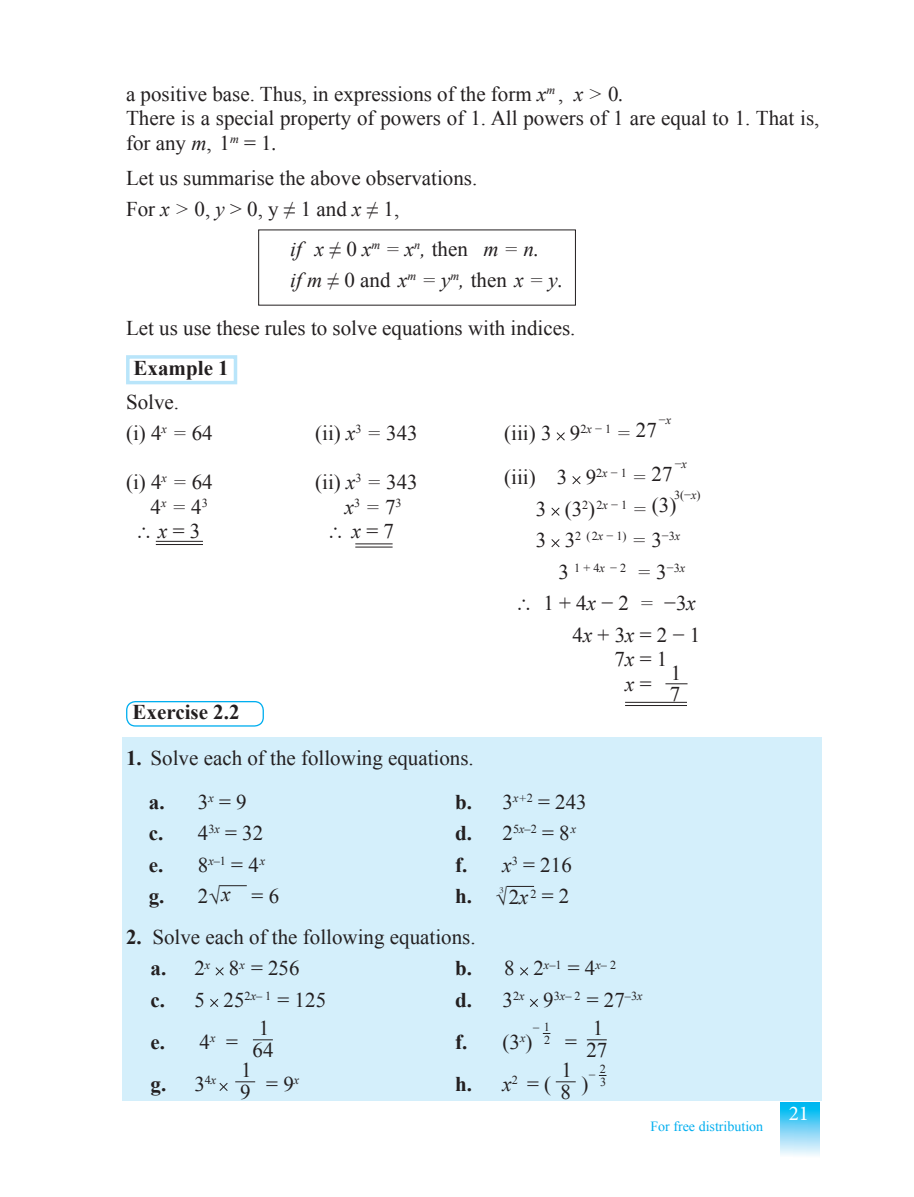
<style>
.page{position:relative;width:914px;height:1197px;background:#fff}
.page>*{position:absolute;margin:0;border:0;box-sizing:border-box;transform-origin:0 0}
.t1{font:21px/31.5px "Times New Roman";color:#231f20}
.t2{font:italic 21px/31.5px "Times New Roman";color:#231f20}
.t3{font:700 21px "Times New Roman";color:#231f20}
.t4{font:21px "Minion Pro";color:#fff}
.t5{font:14px "Times New Roman";color:#00aeef}
.t6{font:12.25px/12.6px "Times New Roman";color:#231f20;text-align:right}
.t7{font:10.5px "FM Abhayax";color:#231f20}
.s1{font-style:italic}
.s2{font-family:"FM Abhayax"}
.s3{font-style:normal}
.s4{font-family:"FM Abhayax";font-style:normal}
.s5{font-size:21px}
.s6{font-style:italic;font-size:21px}
.s7{font-weight:700}
.s8{font-weight:700;font-size:21px}
.s9{font-weight:400}
.s10{font-weight:400;font-style:italic}
</style>
<div class="page">
<div style="left:780px;top:1102px;width:39px;height:59px;background:linear-gradient(to bottom,#00b2f0,#fff)"></div>
<div style="left:122px;top:737px;width:700px;height:364px;background:#d4effb"></div>
<div style="left:126px;top:355px;width:111px;height:29px;border:4px solid #b9e5fa"></div>
<svg style="left:556px;top:432px;width:9px;height:9px"></svg>
<svg style="left:572px;top:476px;width:9px;height:9px"></svg>
<svg style="left:551px;top:507px;width:9px;height:9px"></svg>
<svg style="left:551px;top:539px;width:9px;height:9px"></svg>
<svg style="left:665px;top:683px;width:22px;height:1px"></svg>
<hr style="left:625px;top:702px;width:62px;height:1px;background:#231f20">
<hr style="left:625px;top:705px;width:62px;height:1px;background:#231f20">
<hr style="left:156px;top:541px;width:47px;height:1px;background:#231f20">
<hr style="left:156px;top:544px;width:47px;height:1px;background:#231f20">
<hr style="left:355px;top:543px;width:37px;height:1px;background:#231f20">
<hr style="left:355px;top:547px;width:37px;height:1px;background:#231f20">
<div style="left:126px;top:701px;width:138px;height:26px;border:1px solid #00aeef;border-radius:9px"></div>
<svg style="left:220px;top:885px;width:27px;height:1px"></svg>
<svg style="left:507px;top:886px;width:27px;height:1px"></svg>
<svg style="left:215px;top:967px;width:9px;height:9px"></svg>
<svg style="left:520px;top:967px;width:9px;height:9px"></svg>
<svg style="left:210px;top:998px;width:9px;height:9px"></svg>
<svg style="left:530px;top:998px;width:8px;height:9px"></svg>
<svg style="left:253px;top:1039px;width:20px;height:1px"></svg>
<svg style="left:587px;top:1039px;width:19px;height:1px"></svg>
<svg style="left:219px;top:1082px;width:9px;height:9px"></svg>
<svg style="left:235px;top:1081px;width:20px;height:1px"></svg>
<svg style="left:555px;top:1081px;width:20px;height:1px"></svg>
<p class="t1" style="left:126px;top:81px;width:695px;line-height:24.5px">a positive base. Thus, in expressions of the form <span class="s1">x</span><sup>m</sup> , <span class="s1">x &gt;</span> 0<span class="s2">'<br></span>There is a special property of powers of 1. All powers of 1 are equal to 1. That is, for any <span class="s1">m</span>, 1<sup>m</sup> = 1<span class="s2">'</span></p>
<p class="t1" style="left:126px;top:162px;width:353px">Let us summarise the above observations.<br>For <span class="s1">x &gt;</span> 0, <span class="s1">y</span> &gt; 0, y ≠ 1 and <span class="s1">x</span> ≠ 1,</p>
<p class="t2" style="left:290px;top:232px;width:273px">if x <span class="s3">≠ 0</span> x<sup>m</sup> = x<sup>n</sup>, <span class="s3">then</span> m = n<span class="s4">'<br></span>if m <span class="s3">≠ 0 and</span> x<sup>m</sup> = y<sup>m</sup>, <span class="s3">then</span> x = y<span class="s4">'</span></p>
<p class="t1" style="left:126px;top:312px;width:451px">Let us use these rules to solve equations with indices.</p>
<p class="t3" style="left:134px;top:353px;width:97px">Example 1</p>
<p class="t1" style="left:126px;top:386px;width:88px">Solve.<br>(i) 4<sup>x</sup> <span class="s1">=</span> 64</p>
<p class="t6" style="left:659px;top:414px;width:14px">−<span class="s1">x</span></p>
<p class="t1" style="left:315px;top:417px;width:104px">(ii) <span class="s1">x</span><sup>3</sup> <span class="s1">=</span> 343</p>
<p class="t1" style="left:504px;top:417px;width:154px">(iii) 3 9<sup>2</sup><sup>x</sup> <sup>−</sup> <sup>1</sup> <span class="s1">=</span> 27</p>
<p class="t6" style="left:674px;top:458px;width:14px">−<span class="s1">x</span></p>
<p class="t1" style="left:535px;top:493px;width:142px">3 (3<sup>2</sup>) <sup>2</sup><sup>x</sup> <sup>−</sup> <sup>1</sup> <span class="s1">=</span> (3)</p>
<p class="t1" style="left:126px;top:466px;width:88px">(i) 4<sup>x</sup> <span class="s1">=</span> 64</p>
<p class="t1" style="left:315px;top:466px;width:104px">(ii) <span class="s1">x</span><sup>3</sup> <span class="s1">=</span> 343</p>
<p class="t1" style="left:504px;top:461px;width:170px">(iii) 3 9<sup>2</sup><sup>x</sup> <sup>−</sup> <sup>1</sup> <span class="s1">=</span> 27</p>
<p class="t6" style="left:674px;top:489px;width:28px">3(−<span class="s1">x</span>)</p>
<p class="t6" style="left:535px;top:530px;width:146px"><span class="s5">3 3</span>2 ( 2<span class="s1">x</span> − 1) <span class="s6">=</span> <span class="s5">3</span>−3<span class="s1">x</span></p>
<p class="t6" style="left:558px;top:561px;width:128px"><span class="s5">3</span> 1 + 4<span class="s1">x</span> − 2 <span class="s6">=</span> <span class="s5">3</span>−3<span class="s1">x</span></p>
<p class="t1" style="left:514px;top:587px;width:187px;text-align:right">∴ 1 + 4<span class="s1">x</span> − 2 <span class="s1">=</span> −3<span class="s1">x<br></span>4<span class="s1">x</span> + 3<span class="s1">x</span> = 2 − 1</p>
<p class="t1" style="left:614px;top:647px;width:54px;line-height:24.5px;text-align:center">7<span class="s1">x</span> = 1 <span class="s1">x</span> =</p>
<p class="t1" style="left:151px;top:491px;width:59px">4<sup>x</sup> <span class="s1">=</span> 4<sup>3</sup></p>
<p class="t2" style="left:345px;top:491px;width:58px">x<sup>3</sup> = <span class="s3">7</span><sup>3</sup></p>
<p class="t1" style="left:135px;top:515px;width:67px">∴<span class="s1">x</span> = 3</p>
<p class="t1" style="left:326px;top:515px;width:69px">∴ <span class="s1">x</span> = 7</p>
<p class="t1" style="left:670px;top:662px;width:13px;line-height:20.8px">1<br>7</p>
<p class="t3" style="left:133px;top:698px;width:108px">Exercise 2.2</p>
<p class="t1" style="left:149px;top:736px;width:326px;line-height:43.8px;text-indent:-23px"><span class="s7">1.</span> Solve each of the following equations. <span class="s7">a.</span> 3<sup>x</sup> = 9</p>
<p class="t1" style="left:455px;top:785px;width:133px"><span class="s7">b.</span> 3<sup>x+</sup><sup>2</sup> = 243</p>
<p class="t1" style="left:149px;top:817px;width:116px"><span class="s7">c.</span> 4<sup>3</sup><sup>x</sup> = 32</p>
<p class="t1" style="left:455px;top:817px;width:122px"><span class="s7">d.</span> 2<sup>5</sup><sup>x</sup><sup>–2</sup> = 8 <sup>x</sup></p>
<p class="t1" style="left:149px;top:848px;width:118px"><span class="s7">e.</span> 8<sup>x</sup><sup>–1</sup> = 4 <sup>x</sup></p>
<p class="t1" style="left:455px;top:848px;width:118px"><span class="s7">f.</span> <span class="s1">x</span><sup>3</sup> = 216</p>
<p class="t1" style="left:149px;top:880px;width:132px"><span class="s7">g.</span> 2√<span class="s1">x</span> = 6</p>
<p class="t3" style="left:455px;top:882px;width:18px">h.</p>
<p class="t6" style="left:530px;top:887px;width:8px">2</p>
<p class="t1" style="left:495px;top:882px;width:34px">√2<span class="s1">x</span></p>
<p class="t7" style="left:499px;top:885px;width:6px">3</p>
<p class="t1" style="left:542px;top:880px;width:29px">= 2</p>
<p class="t1" style="left:150px;top:921px;width:326px;text-indent:-24px"><span class="s7">2.</span> Solve each of the following equations. <span class="s7">a.</span> 2<sup>x</sup> 8<sup>x</sup> = 256</p>
<p class="t1" style="left:455px;top:952px;width:162px"><span class="s7">b.</span> 8 2<sup>x</sup><sup>–1</sup> = 4<sup>x</sup><sup>–</sup> <sup>2</sup></p>
<p class="t1" style="left:150px;top:984px;width:177px"><span class="s7">c.</span> 5 25<sup>2</sup><sup>x</sup><sup>–</sup> <sup>1</sup> = 125</p>
<p class="t6" style="left:455px;top:989px;width:189px"><span class="s8">d.</span> <span class="s5">3</span>2<span class="s1">x</span> <span class="s5">9</span>3<span class="s1">x</span>– 2 <span class="s5">= 27</span>–3<span class="s1">x</span></p>
<p class="t3" style="left:150px;top:1027px;width:89px">e. <span class="s9">4</span><sup>x</sup> <span class="s9">=</span></p>
<p class="t1" style="left:252px;top:1016px;width:22px;line-height:22.6px">1<br>64</p>
<p class="t1" style="left:586px;top:1016px;width:22px;line-height:22.6px">1<br>27</p>
<p class="t6" style="left:533px;top:1020px;width:18px">– 1<br>2</p>
<p class="t1" style="left:455px;top:1026px;width:79px"><span class="s7">f.</span> (3<sup>x</sup>)</p>
<p class="t1" style="left:565px;top:1026px;width:13px">=</p>
<p class="t3" style="left:150px;top:1069px;width:102px">g. <span class="s9">3</span><sup>4</sup><sup>x</sup> <sup>1</sup></p>
<p class="t1" style="left:240px;top:1068px;width:61px">9 = 9<sup>x</sup></p>
<p class="t3" style="left:455px;top:1069px;width:97px">h. <span class="s10">x</span><sup>2</sup> <span class="s9">= (</span></p>
<p class="t1" style="left:560px;top:1060px;width:29px;line-height:18.6px">1<br>8 )</p>
<p class="t6" style="left:600px;top:1062px;width:8px;text-align:left">2<br>3</p>
<p class="t6" style="left:589px;top:1068px;width:8px">–</p>
<p class="t5" style="left:650px;top:1117px;width:114px">For free distribution</p>
<p class="t4" style="left:788px;top:1099px;width:22px">21</p>
</div>
